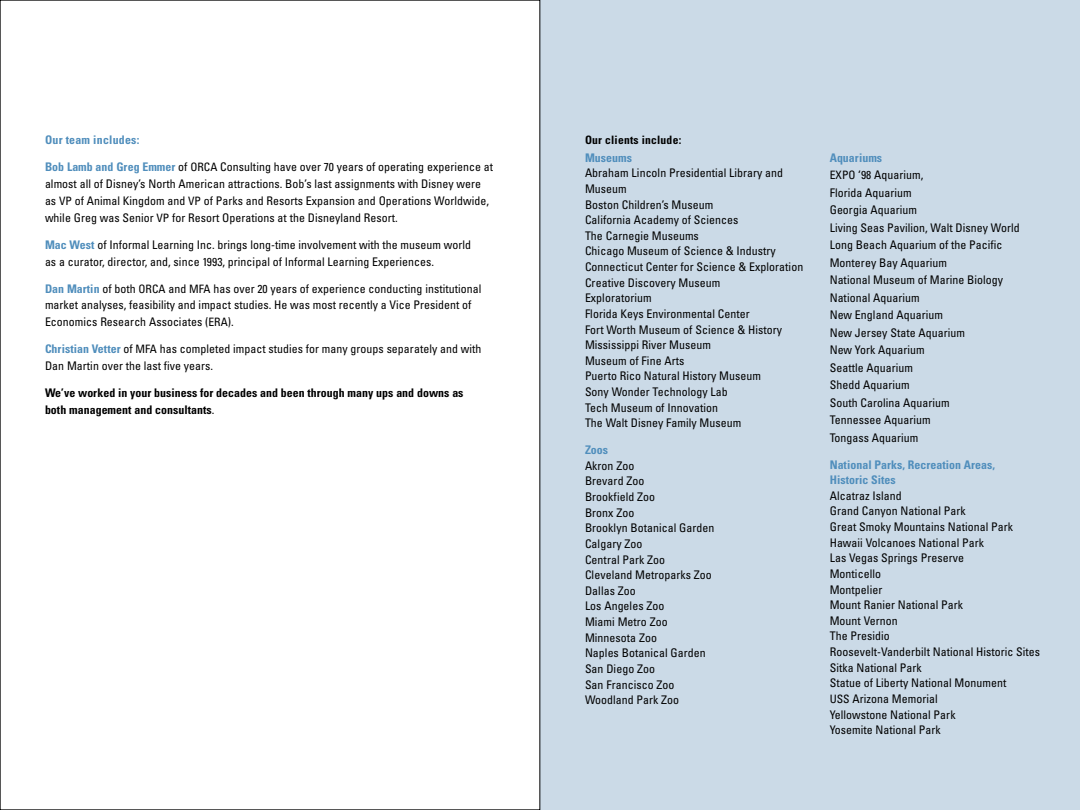
<style>
.page{position:relative;width:1080px;height:810px;background:#fff}
.page>*{position:absolute;margin:0;border:0;box-sizing:border-box;transform-origin:0 0}
.t1{font:condensed 11.88px/15.6px "Univers";letter-spacing:.005em;color:#000}
.t2{font:700 condensed 11.88px/16.9px "Univers";letter-spacing:.005em;color:#000}
.t3{font:700 condensed 11.88px/15.6px "Univers";letter-spacing:.005em;color:#508ebc}
.t4{font:700 condensed 11.5px "Univers";letter-spacing:.02em;color:#000}
.s1{font-weight:700;color:#508ebc}
.s2{font-size:11.5px}
.s3{font-weight:400}
</style>
<div class="page">
<div style="left:540px;top:0;width:540px;height:810px;background:#cbdae7"></div>
<p class="t3" style="left:45px;top:132px;width:96px">Our team includes:</p>
<p class="t1" style="left:45px;top:158px;width:450px;line-height:16.9px"><span class="s1">Bob Lamb and Greg Emmer</span> of <span class="s2">ORCA</span> Consulting have over <span class="s2">70</span> years of operating experience at almost all of Disney’s North American attractions. Bob’s last assignments with Disney were as <span class="s2">VP</span> of Animal Kingdom and <span class="s2">VP</span> of Parks and Resorts Expansion and Operations Worldwide, while Greg was Senior <span class="s2">VP</span> for Resort Operations at the Disneyland Resort.</p>
<p class="t1" style="left:45px;top:236px;width:428px;line-height:16.9px"><span class="s1">Mac West</span> of Informal Learning Inc. brings long-time involvement with the museum world as a curator, director, and, since <span class="s2">1993</span>, principal of Informal Learning Experiences.</p>
<p class="t1" style="left:45px;top:280px;width:438px;line-height:16.9px"><span class="s1">Dan Martin</span> of both <span class="s2">ORCA</span> and <span class="s2">MFA</span> has over <span class="s2">20</span> years of experience conducting institutional market analyses, feasibility and impact studies. He was most recently a Vice President of<br>Economics Research Associates (<span class="s2">ERA</span>).</p>
<p class="t1" style="left:45px;top:340px;width:438px;line-height:16.9px"><span class="s1">Christian Vetter</span> of <span class="s2">MFA</span> has completed impact studies for many groups separately and with<br>Dan Martin over the last five years.</p>
<p class="t2" style="left:45px;top:384px;width:420px">We’ve worked in your business for decades and been through many ups and downs as both management and consultants<span class="s3">.</span></p>
<p class="t4" style="left:585px;top:133px;width:98px">Our clients include:</p>
<p class="t3" style="left:585px;top:150px;width:49px">Museums</p>
<p class="t1" style="left:585px;top:165px;width:220px">Abraham Lincoln Presidential Library and<br>Museum<br>Boston Children’s Museum<br>California Academy of Sciences<br>The Carnegie Museums<br>Chicago Museum of Science &amp; Industry<br>Connecticut Center for Science &amp; Exploration<br>Creative Discovery Museum<br>Exploratorium<br>Florida Keys Environmental Center<br>Fort Worth Museum of Science &amp; History<br>Mississippi River Museum<br>Museum of Fine Arts<br>Puerto Rico Natural History Museum<br>Sony Wonder Technology Lab<br>Tech Museum of Innovation<br>The Walt Disney Family Museum</p>
<p class="t3" style="left:585px;top:442px;width:25px">Zoos</p>
<p class="t1" style="left:585px;top:458px;width:131px">Akron Zoo<br>Brevard Zoo<br>Brookfield Zoo<br>Bronx Zoo<br>Brooklyn Botanical Garden<br>Calgary Zoo<br>Central Park Zoo<br>Cleveland Metroparks Zoo<br>Dallas Zoo<br>Los Angeles Zoo<br>Miami Metro Zoo<br>Minnesota Zoo<br>Naples Botanical Garden<br>San Diego Zoo<br>San Francisco Zoo<br>Woodland Park Zoo</p>
<p class="t1" style="left:830px;top:149px;width:192px;line-height:17.5px"><span class="s1">Aquariums<br></span><span class="s2">EXPO</span> ‘<span class="s2">98</span> Aquarium,<br>Florida Aquarium<br>Georgia Aquarium<br>Living Seas Pavilion, Walt Disney World<br>Long Beach Aquarium of the Pacific<br>Monterey Bay Aquarium<br>National Museum of Marine Biology<br>National Aquarium<br>New England Aquarium<br>New Jersey State Aquarium<br>New York Aquarium<br>Seattle Aquarium<br>Shedd Aquarium<br>South Carolina Aquarium<br>Tennessee Aquarium<br>Tongass Aquarium</p>
<p class="t3" style="left:830px;top:456px;width:167px">National Parks, Recreation Areas,<br>Historic Sites</p>
<p class="t1" style="left:830px;top:488px;width:212px">Alcatraz Island<br>Grand Canyon National Park<br>Great Smoky Mountains National Park<br>Hawaii Volcanoes National Park<br>Las Vegas Springs Preserve<br>Monticello<br>Montpelier<br>Mount Ranier National Park<br>Mount Vernon<br>The Presidio<br>Roosevelt-Vanderbilt National Historic Sites<br>Sitka National Park<br>Statue of Liberty National Monument<br><span class="s2">USS</span> Arizona Memorial<br>Yellowstone National Park<br>Yosemite National Park</p>
</div>
